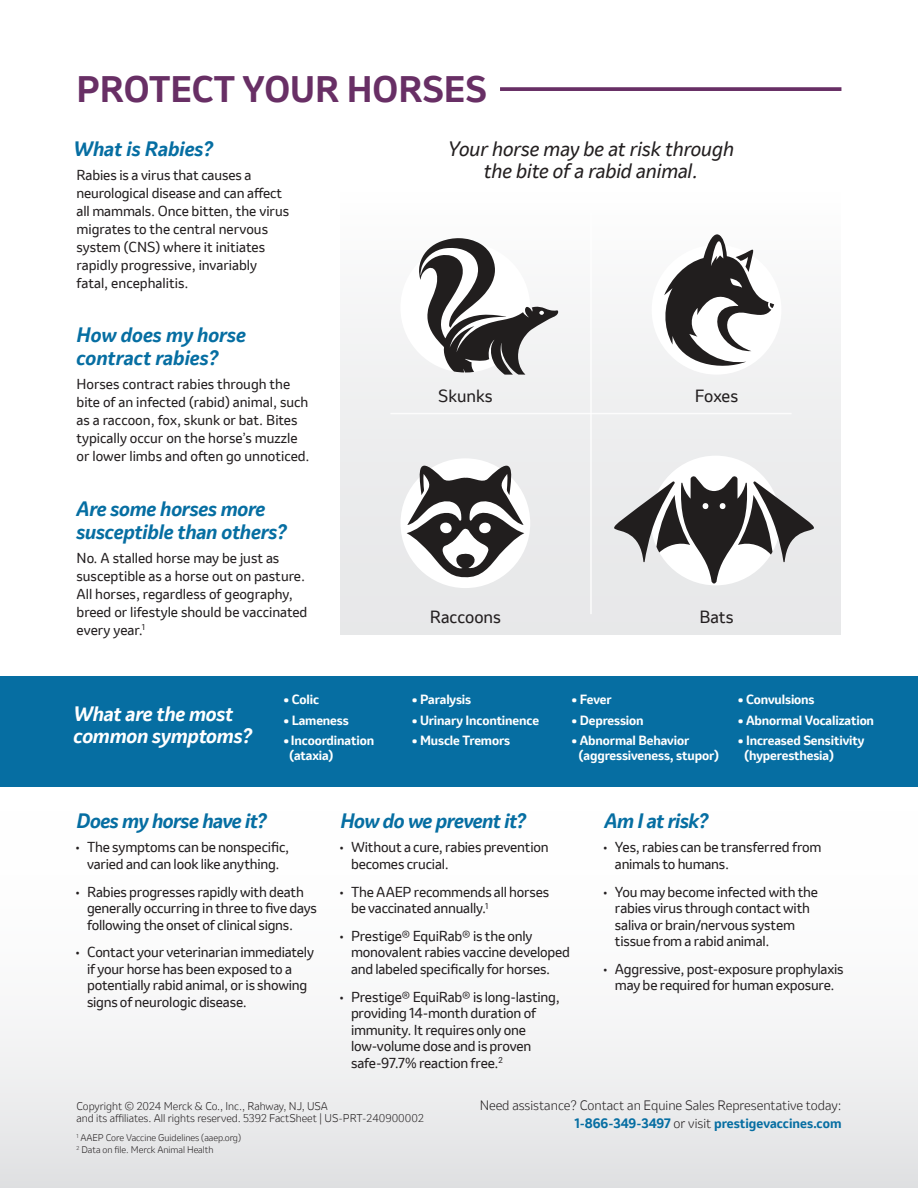
<style>
.page{position:relative;width:918px;height:1188px;background:#fff}
.page>*{position:absolute;margin:0;border:0;box-sizing:border-box;transform-origin:0 0}
.t1{font:700 34.5px "Invention";color:#682f65}
.t2{font:italic 700 19.5px/22.5px "Invention";letter-spacing:-.01em;color:#066ea2}
.t3{font:italic 19.5px/21.8px "Invention";color:#231f20;text-align:center}
.t4{font:italic 700 19.5px/22.5px "Invention";letter-spacing:-.01em;color:#fff}
.t5{font:italic 700 19.5px "Invention";letter-spacing:-.03em;color:#066ea2}
.t6{font:16.5px "Invention";color:#231f20}
.t7{font:13.5px/16.5px "Invention";letter-spacing:-.01em;color:#231f20}
.t8{font:300 12.75px/18px "Invention";color:#231f20;text-align:right}
.t9{font:700 12.45px/15.6px "Invention";letter-spacing:-.01em;color:#fff}
.t10{font:300 10.5px/12px "Invention";color:#231f20}
.t11{font:300 9px/12px "Invention";color:#231f20}
.s1{font-weight:800;font-size:13.5px}
.s2{font-weight:700;color:#066ea2}
</style>
<div class="page">
<div style="left:0;top:782px;width:918px;height:406px;background:linear-gradient(to bottom,#fff,#e8e7e8)"></div>
<div style="left:341px;top:192px;width:500px;height:443px;background:linear-gradient(to right,#f0f0f1,#f0f1f1)"></div>
<hr style="left:590px;top:213px;width:2px;height:401px;background:#fff">
<hr style="left:390px;top:413px;width:402px;height:1px;background:#fff">
<svg style="left:500px;top:87px;width:341px;height:4px"></svg>
<div style="left:0;top:676px;width:918px;height:110px;background:#066ea2"></div>
<div style="left:651px;top:456px;width:130px;height:129px;background:#fff;border-radius:50%"></div>
<svg style="left:586px;top:475px;width:255px;height:109px"></svg>
<svg style="left:652px;top:220px;width:129px;height:155px"></svg>
<div style="left:401px;top:458px;width:129px;height:130px;background:#fff;border-radius:50%"></div>
<svg style="left:407px;top:453px;width:117px;height:125px"></svg>
<svg style="left:400px;top:238px;width:158px;height:137px"></svg>
<h1 class="t1" style="left:77px;top:64px;width:412px">PROTECT YOUR HORSES</h1>
<h2 class="t2" style="left:74px;top:138px;width:141px">What is Rabies?</h2>
<p class="t7" style="left:77px;top:166px;width:214px;line-height:18px">Rabies is a virus that causes a neurological disease and can affect all mammals. Once bitten, the virus migrates to the central nervous system (CNS) where it initiates rapidly progressive, invariably fatal, encephalitis.</p>
<h2 class="t2" style="left:77px;top:324px;width:171px">How does my horse contract rabies?</h2>
<p class="t7" style="left:77px;top:375px;width:235px;line-height:18px">Horses contract rabies through the bite of an infected (rabid) animal, such as a raccoon, fox, skunk or bat. Bites typically occur on the horse’s muzzle or lower limbs and often go unnoticed.</p>
<h2 class="t2" style="left:77px;top:498px;width:212px">Are some horses more susceptible than others?</h2>
<p class="t7" style="left:77px;top:549px;width:232px;line-height:18px">No. A stalled horse may be just as susceptible as a horse out on pasture.<br>All horses, regardless of geography, breed or lifestyle should be vaccinated every year.<sup>1</sup></p>
<h2 class="t4" style="left:74px;top:702px;width:180px">What are the most common symptoms?</h2>
<p class="t9" style="left:284px;top:692px;width:37px"><span class="s1">•</span> Colic</p>
<p class="t9" style="left:284px;top:712px;width:67px"><span class="s1">•</span> Lameness</p>
<p class="t9" style="left:289px;top:732px;width:86px;text-indent:-6px"><span class="s1">•</span> Incoordination (ataxia)</p>
<h2 class="t3" style="left:448px;top:138px;width:288px">Your horse may be at risk through the bite of a rabid animal.</h2>
<p class="t6" style="left:438px;top:384px;width:56px">Skunks</p>
<p class="t6" style="left:695px;top:384px;width:45px">Foxes</p>
<p class="t6" style="left:430px;top:605px;width:73px">Raccoons</p>
<p class="t6" style="left:699px;top:605px;width:36px">Bats</p>
<p class="t9" style="left:412px;top:692px;width:61px"><span class="s1">•</span> Paralysis</p>
<p class="t9" style="left:412px;top:712px;width:129px"><span class="s1">•</span> Urinary Incontinence</p>
<p class="t9" style="left:412px;top:732px;width:100px"><span class="s1">•</span> Muscle Tremors</p>
<p class="t9" style="left:572px;top:692px;width:42px"><span class="s1">•</span> Fever</p>
<p class="t9" style="left:572px;top:712px;width:74px"><span class="s1">•</span> Depression</p>
<p class="t9" style="left:579px;top:732px;width:141px;text-indent:-7px"><span class="s1">•</span> Abnormal Behavior (aggressiveness, stupor)</p>
<p class="t9" style="left:738px;top:692px;width:78px"><span class="s1">•</span> Convulsions</p>
<p class="t9" style="left:738px;top:712px;width:138px"><span class="s1">•</span> Abnormal Vocalization</p>
<p class="t9" style="left:744px;top:732px;width:121px;text-indent:-7px"><span class="s1">•</span> Increased Sensitivity (hyperesthesia)</p>
<h2 class="t2" style="left:77px;top:809px;width:192px">Does my horse have it?</h2>
<p class="t7" style="left:75px;top:839px;width:216px;text-align:center">• The symptoms can be nonspecific, varied and can look like anything.</p>
<p class="t7" style="left:87px;top:883px;width:231px;text-indent:-12px">• Rabies progresses rapidly with death generally occurring in three to five days following the onset of clinical signs.</p>
<p class="t7" style="left:87px;top:944px;width:228px;text-indent:-12px">• Contact your veterinarian immediately if your horse has been exposed to a potentially rabid animal, or is showing signs of neurologic disease.</p>
<h2 class="t5" style="left:341px;top:806px;width:187px">How do we prevent it?</h2>
<h2 class="t2" style="left:604px;top:809px;width:105px">Am I at risk?</h2>
<p class="t7" style="left:351px;top:839px;width:199px;text-indent:-12px">• Without a cure, rabies prevention becomes crucial.</p>
<p class="t7" style="left:351px;top:883px;width:200px;text-indent:-12px">• The AAEP recommends all horses be vaccinated annually.<sup>1</sup></p>
<p class="t7" style="left:351px;top:928px;width:221px;text-indent:-12px">• Prestige® EquiRab® is the only monovalent rabies vaccine developed and labeled specifically for horses.</p>
<p class="t7" style="left:351px;top:988px;width:210px;text-indent:-12px">• Prestige® EquiRab® is long-lasting, providing 14-month duration of immunity. It requires only one low-volume dose and is proven safe-97.7% reaction free.<sup>2</sup></p>
<p class="t7" style="left:615px;top:839px;width:208px;text-indent:-12px">• Yes, rabies can be transferred from animals to humans.</p>
<p class="t7" style="left:615px;top:883px;width:205px;text-indent:-12px">• You may become infected with the rabies virus through contact with saliva or brain/nervous system tissue from a rabid animal.</p>
<p class="t7" style="left:603px;top:961px;width:242px;text-align:center">• Aggressive, post-exposure prophylaxis may be required for human exposure.</p>
<p class="t10" style="left:77px;top:1100px;width:349px">Copyright © 2024 Merck &amp; Co., Inc., Rahway, NJ, USA<br>and its affiliates. All rights reserved. 5392 FactSheet | US-PRT-240900002</p>
<p class="t11" style="left:77px;top:1131px;width:166px"><sup>1</sup> AAEP Core Vaccine Guidelines (aaep.org)<br><sup>2</sup> Data on file. Merck Animal Health</p>
<p class="t8" style="left:480px;top:1096px;width:363px">Need assistance? Contact an Equine Sales Representative today:<br><span class="s2">1-866-349-3497</span> or visit <span class="s2">prestigevaccines.com</span></p>
</div>
